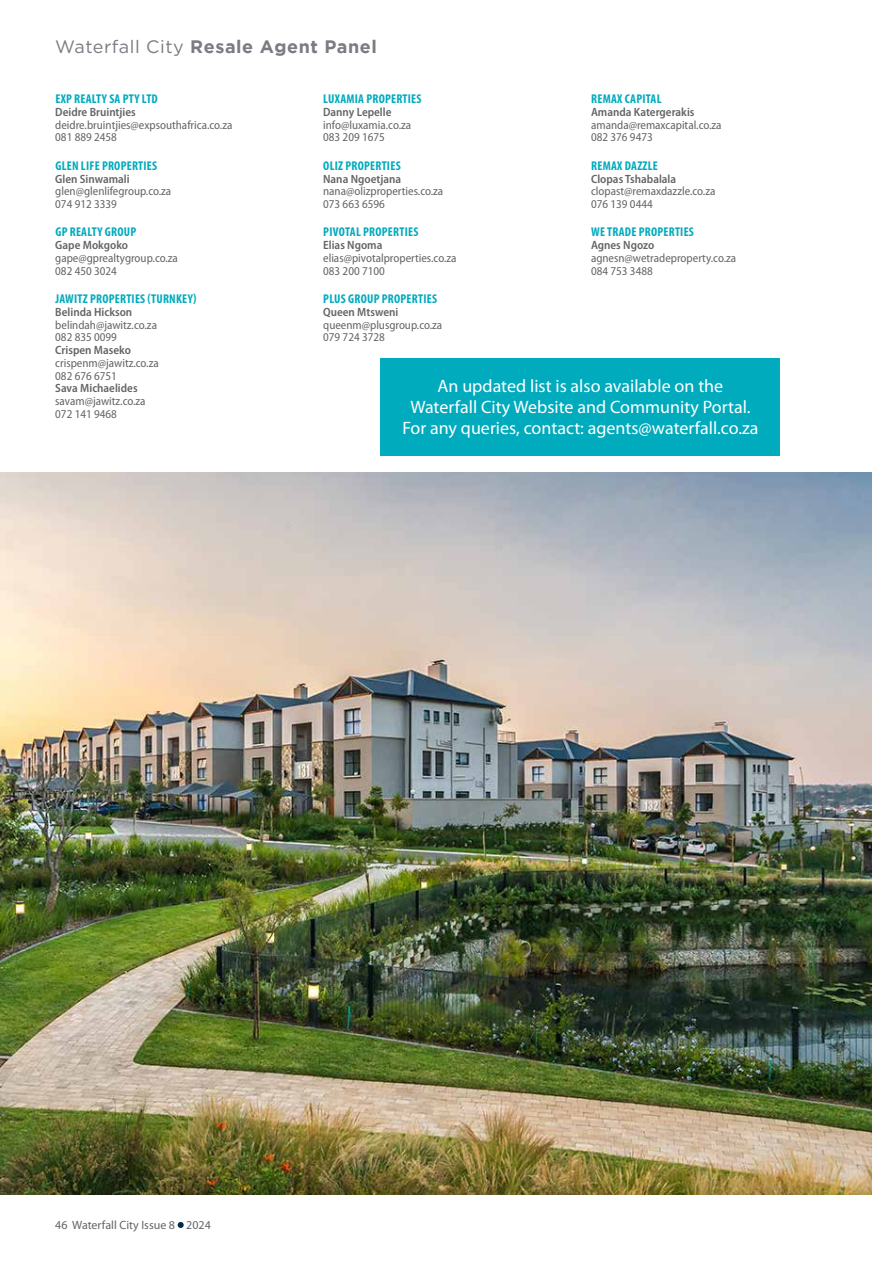
<style>
.page{position:relative;width:893px;height:1263px;background:#fff}
.page>*{position:absolute;margin:0;border:0;box-sizing:border-box;transform-origin:0 0}
.t1{font:18px/21px "Myriad Pro";color:#fff;text-align:center}
.t2{font:700 18px "Gotham";letter-spacing:.03em;color:#797c82}
.t3{font:700 condensed 12.75px "Myriad Pro";letter-spacing:.02em;color:#00abbd}
.t4{font:semi-condensed 12px/12.8px "Myriad Pro";color:#636466}
.t5{font:600 semi-condensed 12px "Myriad Pro";color:#636466}
.t6{font:12px "Myriad Pro";color:#636466}
.s1{font-weight:400}
</style>
<div class="page">
<img style="left:0;top:472px;width:872px;height:723px">
<div style="left:381px;top:358px;width:399px;height:97px;background:#00abbd"></div>
<svg style="left:178px;top:1222px;width:6px;height:6px"></svg>
<h1 class="t2" style="left:55px;top:36px;width:323px"><span class="s1">Waterfall City</span> Resale Agent Panel</h1>
<p class="t3" style="left:55px;top:91px;width:104px">EXP REALTY SA PTY LTD</p>
<p class="t5" style="left:55px;top:104px;width:82px">Deidre Bruintjies</p>
<p class="t4" style="left:55px;top:118px;width:179px">deidre.bruintjies@expsouthafrica.co.za<br>081 889 2458</p>
<p class="t3" style="left:55px;top:158px;width:103px">GLEN LIFE PROPERTIES</p>
<p class="t5" style="left:55px;top:171px;width:76px">Glen Sinwamali</p>
<p class="t4" style="left:55px;top:185px;width:118px">glen@glenlifegroup.co.za<br>074 912 3339</p>
<p class="t3" style="left:55px;top:224px;width:21px">GP REALTY</p>
<p class="t3" style="left:105px;top:224px;width:8px">GROU</p>
<p class="t3" style="left:130px;top:224px;width:7px">P</p>
<p class="t5" style="left:55px;top:238px;width:74px">Gape Mokgoko</p>
<p class="t4" style="left:55px;top:251px;width:124px">gape@gprealtygroup.co.za<br>082 450 3024</p>
<p class="t3" style="left:55px;top:291px;width:142px">JAWITZ PROPERTIES (TURNKEY)</p>
<p class="t5" style="left:55px;top:304px;width:78px">Belinda Hickson</p>
<p class="t4" style="left:55px;top:318px;width:103px">belindah@jawitz.co.za<br>082 835 0099</p>
<p class="t5" style="left:55px;top:342px;width:77px">Crispen Maseko</p>
<p class="t4" style="left:55px;top:356px;width:105px">crispenm@jawitz.co.za<br>082 676 6751</p>
<p class="t5" style="left:55px;top:381px;width:84px">Sava Michaelides</p>
<p class="t4" style="left:55px;top:394px;width:92px">savam@jawitz.co.za<br>072 141 9468</p>
<p class="t3" style="left:323px;top:91px;width:100px">LUXAMIA PROPERTIES</p>
<p class="t5" style="left:323px;top:104px;width:70px">Danny Lepelle</p>
<p class="t4" style="left:323px;top:118px;width:90px">info@luxamia.co.za<br>083 209 1675</p>
<p class="t3" style="left:323px;top:158px;width:79px">OLIZ PROPERTIES</p>
<p class="t5" style="left:323px;top:171px;width:79px">Nana Ngoetjana</p>
<p class="t4" style="left:323px;top:185px;width:122px">nana@olizproperties.co.za<br>073 663 6596</p>
<p class="t3" style="left:323px;top:224px;width:97px">PIVOTAL PROPERTIES</p>
<p class="t5" style="left:323px;top:238px;width:61px">Elias Ngoma</p>
<p class="t4" style="left:323px;top:251px;width:135px">elias@pivotalproperties.co.za<br>083 200 7100</p>
<p class="t3" style="left:323px;top:291px;width:32px">PLUS GROU</p>
<p class="t3" style="left:374px;top:291px;width:39px">P PROPERTIES</p>
<p class="t5" style="left:323px;top:304px;width:77px">Queen Mtsweni</p>
<p class="t4" style="left:323px;top:318px;width:121px">queenm@plusgroup.co.za<br>079 724 3728</p>
<p class="t3" style="left:591px;top:91px;width:72px">REMAX CAPITAL</p>
<p class="t5" style="left:591px;top:104px;width:105px">Amanda Katergerakis</p>
<p class="t4" style="left:591px;top:118px;width:132px">amanda@remaxcapital.co.za<br>082 376 9473</p>
<p class="t3" style="left:591px;top:158px;width:68px">REMAX DAZZLE</p>
<p class="t5" style="left:591px;top:171px;width:87px">Clopas Tshabalala</p>
<p class="t4" style="left:591px;top:185px;width:126px">clopast@remaxdazzle.co.za<br>076 139 0444</p>
<p class="t3" style="left:591px;top:224px;width:104px">WE TRADE PROPERTIES</p>
<p class="t5" style="left:591px;top:238px;width:65px">Agnes Ngozo</p>
<p class="t4" style="left:591px;top:251px;width:147px">agnesn@wetradeproperty.co.za<br>084 753 3488</p>
<h1 class="t1" style="left:402px;top:376px;width:358px">An updated list is also available on the<br>Waterfall City Website and Community Portal.<br>For any queries, contact: agents@waterfall.co.za</h1>
<p class="t6" style="left:55px;top:1218px;width:157px">46 Waterfall City Issue 8 2024</p>
</div>
